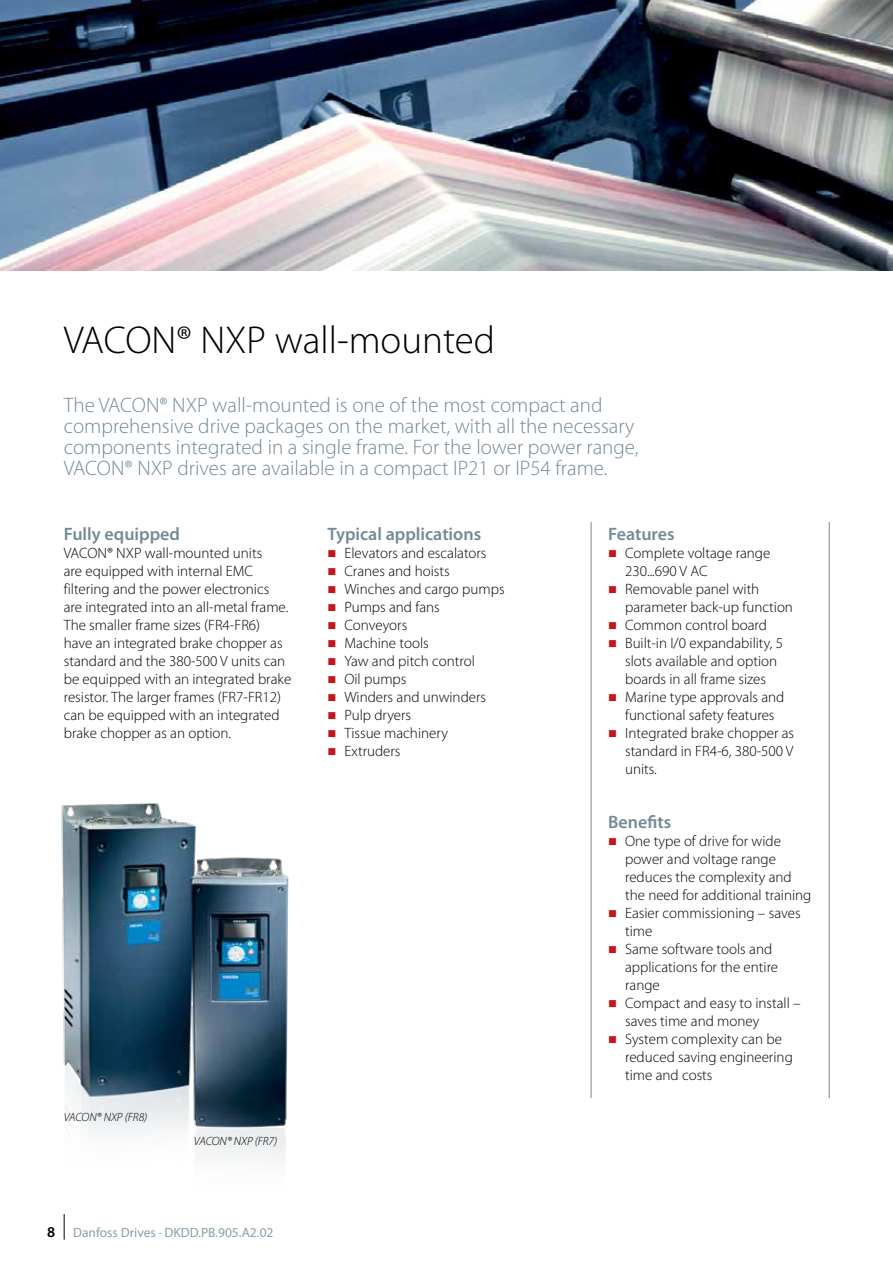
<style>
.page{position:relative;width:893px;height:1263px;background:#fff}
.page>*{position:absolute;margin:0;border:0;box-sizing:border-box;transform-origin:0 0}
.t1{font:300 39px "Myriad Pro";color:#000}
.t2{font:300 21px/21px "Myriad Pro";color:#748a96}
.t3{font:600 18px "Myriad Pro";color:#748a96}
.t4{font:300 15px/18px "Myriad Pro";color:#000}
.t5{font:13.5px "Myriad Pro";color:#8b9faa}
.t6{font:italic 300 12px "Myriad Pro";letter-spacing:-.015em;color:#000}
.s1{font-weight:600;font-size:15px;color:#000}
</style>
<div class="page">
<img style="left:0;top:0;width:893px;height:270px">
<hr style="left:829px;top:522px;width:1px;height:576px;background:#808285">
<hr style="left:591px;top:522px;width:1px;height:576px;background:#808285">
<img style="left:61px;top:803px;width:228px;height:356px">
<svg style="left:64px;top:1214px;width:1px;height:25px"></svg>
<h1 class="t1" style="left:64px;top:319px;width:433px">VACON® NXP wall-mounted</h1>
<p class="t2" style="left:64px;top:395px;width:576px">The VACON® NXP wall-mounted is one of the most compact and comprehensive drive packages on the market, with all the necessary components integrated in a single frame. For the lower power range, VACON® NXP drives are available in a compact IP21 or IP54 frame.</p>
<p class="t3" style="left:64px;top:524px;width:118px">Fully equipped</p>
<p class="t4" style="left:64px;top:544px;width:229px">VACON® NXP wall-mounted units<br>are equipped with internal EMC filtering and the power electronics are integrated into an all-metal frame.<br>The smaller frame sizes (FR4-FR6) have an integrated brake chopper as standard and the 380-500 V units can be equipped with an integrated brake resistor. The larger frames (FR7-FR12) can be equipped with an integrated brake chopper as an option.</p>
<p class="t3" style="left:327px;top:524px;width:155px">Typical applications</p>
<p class="t4" style="left:344px;top:544px;width:162px">Elevators and escalators<br>Cranes and hoists<br>Winches and cargo pumps<br>Pumps and fans<br>Conveyors<br>Machine tools<br>Yaw and pitch control<br>Oil pumps<br>Winders and unwinders<br>Pulp dryers<br>Tissue machinery<br>Extruders</p>
<p class="t6" style="left:64px;top:1111px;width:85px">VACON® NXP (FR8)</p>
<p class="t6" style="left:194px;top:1135px;width:85px">VACON® NXP (FR7)</p>
<p class="t5" style="left:47px;top:1225px;width:228px"><span class="s1">8</span> Danfoss Drives · DKDD.PB.905.A2.02</p>
<p class="t3" style="left:608px;top:524px;width:68px">Features</p>
<p class="t4" style="left:625px;top:544px;width:171px">Complete voltage range<br>230...690 V AC<br>Removable panel with parameter back-up function<br>Common control board<br>Built-in I/0 expandability, 5 slots available and option boards in all frame sizes<br>Marine type approvals and functional safety features<br>Integrated brake chopper as standard in FR4-6, 380-500 V units.</p>
<p class="t3" style="left:608px;top:812px;width:65px">Benefits</p>
<p class="t4" style="left:625px;top:832px;width:188px">One type of drive for wide power and voltage range reduces the complexity and the need for additional training<br>Easier commissioning – saves time<br>Same software tools and applications for the entire range<br>Compact and easy to install – saves time and money<br>System complexity can be reduced saving engineering time and costs</p>
</div>
